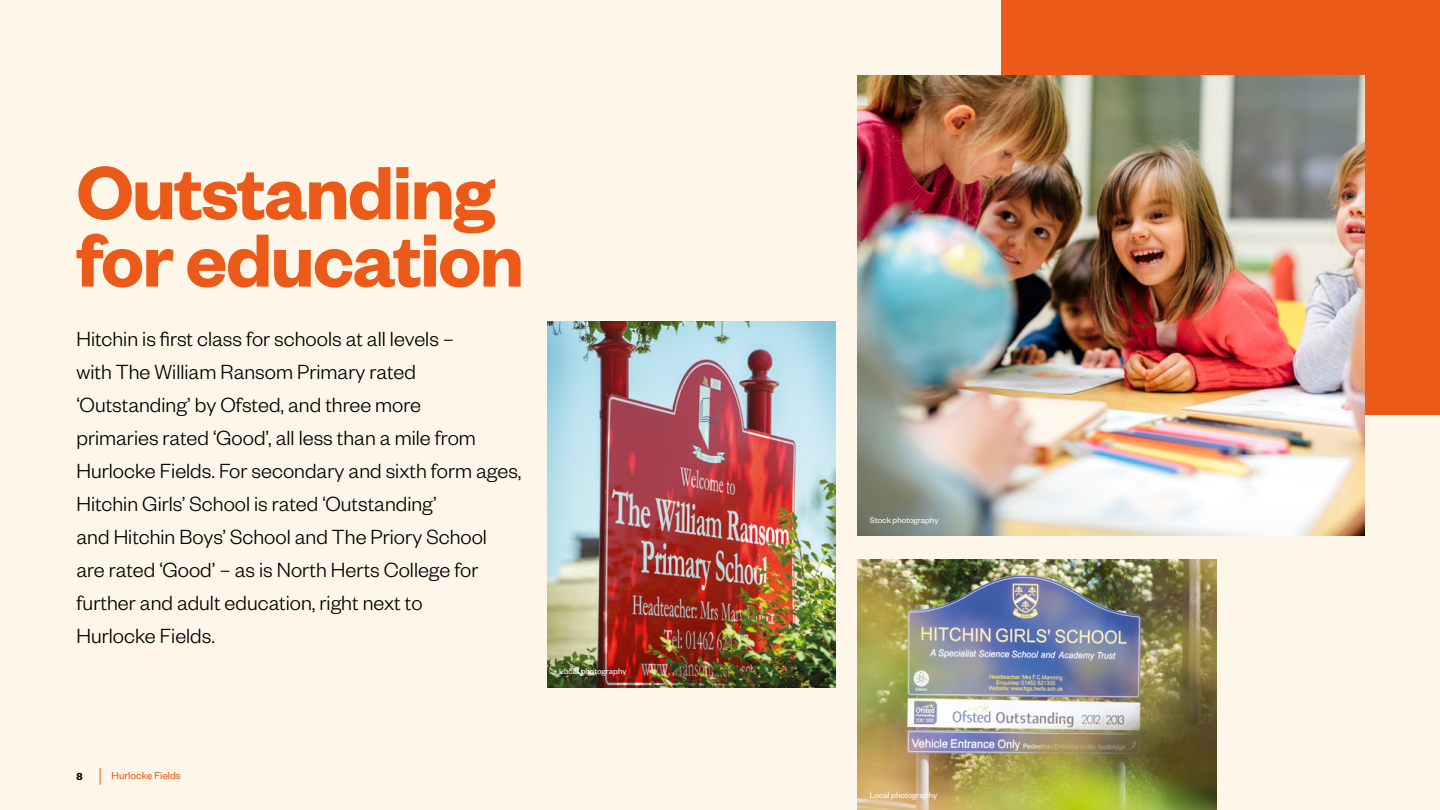
<style>
.page{position:relative;width:1440px;height:810px;background:#fef7e9}
.page>*{position:absolute;margin:0;border:0;box-sizing:border-box;transform-origin:0 0}
.t1{font:600 82.5px/67.5px "Founders Grotesk";letter-spacing:-.02em;color:#eb5a19}
.t2{font:300 22.5px/33px "Founders Grotesk";color:#000}
.t3{font:11.25px "Founders Grotesk";color:#eb5a19}
.t4{font:600 11.25px "Founders Grotesk";color:#000}
.t5{font:9px "Founders Grotesk";color:#fff}
</style>
<div class="page">
<svg style="left:100px;top:768px;width:1px;height:17px"></svg>
<div style="left:1002px;top:0;width:438px;height:414px;background:#eb5a19"></div>
<img style="left:858px;top:75px;width:507px;height:461px">
<img style="left:858px;top:560px;width:358px;height:250px">
<img style="left:547px;top:321px;width:288px;height:366px">
<h1 class="t1" style="left:76px;top:155px;width:449px">Outstanding for education</h1>
<p class="t2" style="left:76px;top:321px;width:447px">Hitchin is first class for schools at all levels –<br>with The William Ransom Primary rated ‘Outstanding’ by Ofsted, and three more<br>primaries rated ‘Good’, all less than a mile from Hurlocke Fields. For secondary and sixth form ages, Hitchin Girls’ School is rated ‘Outstanding’<br>and Hitchin Boys’ School and The Priory School<br>are rated ‘Good’ – as is North Herts College for further and adult education, right next to<br>Hurlocke Fields.</p>
<p class="t4" style="left:76px;top:770px;width:8px">8</p>
<p class="t3" style="left:112px;top:769px;width:71px">Hurlocke Fields</p>
<p class="t5" style="left:559px;top:666px;width:69px">Local photography</p>
<p class="t5" style="left:870px;top:515px;width:70px">Stock photography</p>
<p class="t5" style="left:870px;top:789px;width:69px">Local photography</p>
</div>
